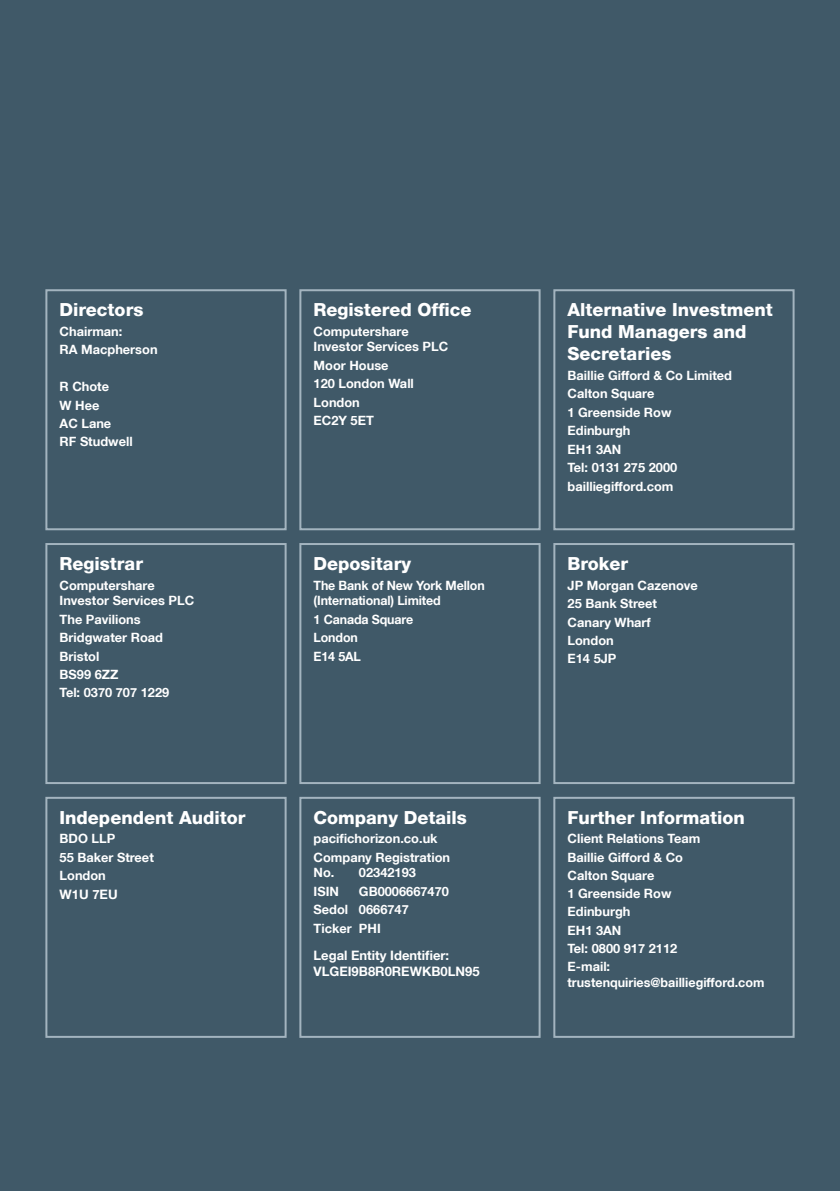
<style>
.page{position:relative;width:840px;height:1191px;background:#fff}
.page>*{position:absolute;margin:0;border:0;box-sizing:border-box;transform-origin:0 0}
.t1{font:800 18px/22px "Helvetica Neue LT";color:#fff}
.t2{font:700 13px/16px "Helvetica Neue LT";color:#fff}
.t3{font:700 12.8px/18.4px "Helvetica Neue LT";color:#fff}
</style>
<div class="page">
<div style="left:0;top:0;width:839px;height:1191px;background:#405968"></div>
<div style="left:299px;top:543px;width:241px;height:241px;border:2px solid #a3b4bf"></div>
<div style="left:553px;top:797px;width:241px;height:240px;border:2px solid #a3b4bf"></div>
<div style="left:45px;top:289px;width:241px;height:241px;border:2px solid #a3b4bf"></div>
<div style="left:299px;top:289px;width:241px;height:241px;border:2px solid #a3b4bf"></div>
<div style="left:553px;top:289px;width:241px;height:241px;border:2px solid #a3b4bf"></div>
<div style="left:553px;top:543px;width:241px;height:241px;border:2px solid #a3b4bf"></div>
<div style="left:299px;top:797px;width:241px;height:240px;border:2px solid #a3b4bf"></div>
<div style="left:45px;top:543px;width:241px;height:241px;border:2px solid #a3b4bf"></div>
<div style="left:45px;top:797px;width:241px;height:240px;border:2px solid #a3b4bf"></div>
<h1 class="t1" style="left:60px;top:299px;width:85px">Directors</h1>
<p class="t3" style="left:60px;top:322px;width:99px">Chairman:<br>RA Macpherson</p>
<p class="t3" style="left:60px;top:377px;width:74px">R Chote<br>W Hee<br>AC Lane<br>RF Studwell</p>
<h1 class="t1" style="left:60px;top:552px;width:85px">Registrar</h1>
<p class="t3" style="left:60px;top:577px;width:136px;line-height:15.6px">Computershare<br>Investor Services PLC</p>
<p class="t3" style="left:60px;top:609px;width:111px">The Pavilions<br>Bridgwater Road<br>Bristol<br>BS99 6ZZ<br>Tel: 0370 707 1229</p>
<h1 class="t1" style="left:60px;top:806px;width:187px">Independent Auditor</h1>
<p class="t3" style="left:60px;top:829px;width:96px">BDO LLP<br>55 Baker Street<br>London</p>
<p class="t2" style="left:60px;top:886px;width:60px">W1U 7EU</p>
<h1 class="t1" style="left:313px;top:299px;width:159px">Registered Office</h1>
<p class="t3" style="left:313px;top:323px;width:136px;line-height:15.6px">Computershare<br>Investor Services PLC</p>
<p class="t3" style="left:313px;top:356px;width:102px">Moor House<br>120 London Wall<br>London<br>EC2Y 5ET</p>
<h1 class="t1" style="left:313px;top:552px;width:99px">Depositary</h1>
<p class="t3" style="left:313px;top:577px;width:173px;line-height:15.6px">The Bank of New York Mellon (International) Limited</p>
<p class="t3" style="left:313px;top:609px;width:101px">1 Canada Square<br>London<br>E14 5AL</p>
<h1 class="t1" style="left:313px;top:806px;width:155px">Company Details</h1>
<p class="t3" style="left:313px;top:829px;width:138px">pacifichorizon.co.uk<br>Company Registration</p>
<p class="t3" style="left:313px;top:863px;width:104px">No. 02342193<br>ISIN</p>
<p class="t3" style="left:313px;top:882px;width:137px;text-indent:45px">GB0006667470<br>Sedol 0666747<br>Ticker PHI</p>
<p class="t2" style="left:313px;top:947px;width:167px">Legal Entity Identifier:<br>VLGEI9B8R0REWKB0LN95</p>
<h1 class="t1" style="left:567px;top:299px;width:207px">Alternative Investment<br>Fund Managers and<br>Secretaries</h1>
<p class="t3" style="left:567px;top:366px;width:166px">Baillie Gifford &amp; Co Limited<br>Calton Square<br>1 Greenside Row<br>Edinburgh<br>EH1 3AN<br>Tel: 0131 275 2000 bailliegifford.com</p>
<h1 class="t1" style="left:567px;top:552px;width:62px">Broker</h1>
<p class="t3" style="left:567px;top:575px;width:132px">JP Morgan Cazenove<br>25 Bank Street<br>Canary Wharf<br>London<br>E14 5JP</p>
<h1 class="t1" style="left:567px;top:806px;width:179px">Further Information</h1>
<p class="t3" style="left:567px;top:829px;width:134px">Client Relations Team<br>Baillie Gifford &amp; Co<br>Calton Square<br>1 Greenside Row<br>Edinburgh<br>EH1 3AN<br>Tel: 0800 917 2112<br>E-mail:</p>
<p class="t3" style="left:567px;top:972px;width:198px">trustenquiries@bailliegifford.com</p>
</div>
